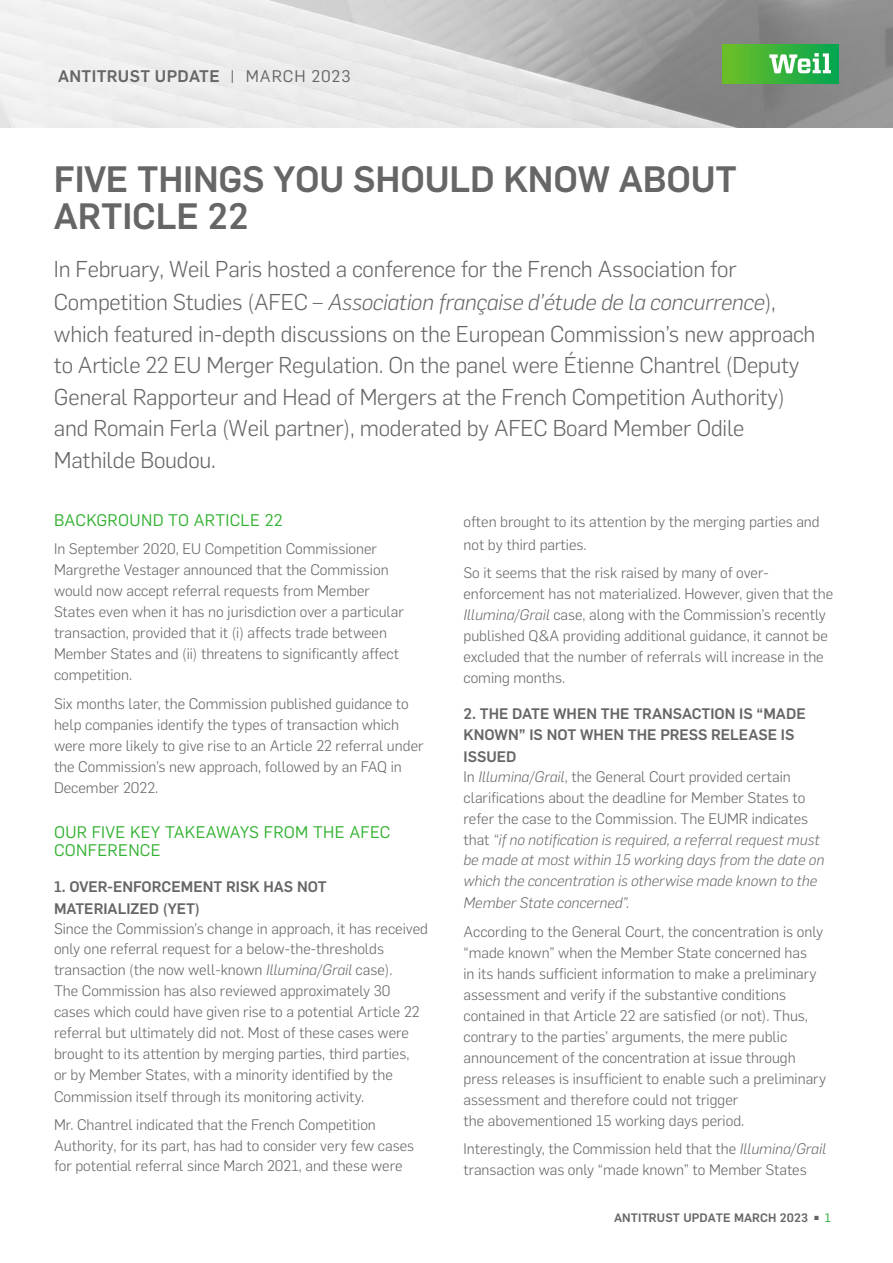
<style>
.page{position:relative;width:893px;height:1263px;background:#fff}
.page>*{position:absolute;margin:0;border:0;box-sizing:border-box;transform-origin:0 0}
.t1{font:500 36px/37.5px "Flama";letter-spacing:-.005em;color:#666}
.t2{font:300 22.5px/31.8px "Flama";letter-spacing:-.01em;color:#666}
.t3{font:16.5px/18px "Flama";letter-spacing:.02em;color:#34b233}
.t4{font:500 16.5px "Flama";letter-spacing:.02em;color:#666}
.t5{font:300 15px/21px "Flama";color:#666}
.t6{font:italic 300 15px/21px "Flama";color:#666}
.t7{font:500 15px/21.5px "Flama";color:#666}
.t8{font:500 12px "Flama";letter-spacing:.01em;color:#666}
.s1{font-weight:400}
.s2{font-style:italic}
.s3{font-style:normal}
.s4{font-family:"Flama Basic";font-weight:400;font-size:7.5px}
.s5{font-family:"Flama Basic";font-weight:400;color:#39b54a}
</style>
<div class="page">
<img style="left:0;top:0;width:893px;height:127px">
<div style="left:722px;top:45px;width:117px;height:38px;background:linear-gradient(to right,#6ebf25,#07a755)"></div>
<svg style="left:769px;top:53px;width:62px;height:20px"></svg>
<p class="t4" style="left:58px;top:64px;width:294px">ANTITRUST UPDATE <span class="s1">| MARCH 2023</span></p>
<h1 class="t1" style="left:54px;top:158px;width:685px">FIVE THINGS YOU SHOULD KNOW ABOUT<br>ARTICLE 22</h1>
<p class="t2" style="left:54px;top:252px;width:763px">In February, Weil Paris hosted a conference for the French Association for Competition Studies (AFEC – <span class="s2">Association française d’étude de la concurrence</span>), which featured in-depth discussions on the European Commission’s new approach to Article 22 EU Merger Regulation. On the panel were Étienne Chantrel (Deputy General Rapporteur and Head of Mergers at the French Competition Authority) and Romain Ferla (Weil partner), moderated by AFEC Board Member Odile Mathilde Boudou.</p>
<p class="t3" style="left:54px;top:510px;width:230px">BACKGROUND TO ARTICLE 22</p>
<p class="t5" style="left:54px;top:537px;width:351px">In September 2020, EU Competition Commissioner Margrethe Vestager announced that the Commission would now accept referral requests from Member States even when it has no jurisdiction over a particular transaction, provided that it (i) affects trade between Member States and (ii) threatens to significantly affect competition.</p>
<p class="t5" style="left:54px;top:692px;width:371px">Six months later, the Commission published guidance to help companies identify the types of transaction which were more likely to give rise to an Article 22 referral under the Commission’s new approach, followed by an FAQ in December 2022.</p>
<p class="t3" style="left:54px;top:822px;width:338px">OUR FIVE KEY TAKEAWAYS FROM THE AFEC<br>CONFERENCE</p>
<p class="t7" style="left:54px;top:874px;width:274px;line-height:21.9px">1. OVER-ENFORCEMENT RISK HAS NOT<br>MATERIALIZED (YET)</p>
<p class="t5" style="left:54px;top:917px;width:375px">Since the Commission’s change in approach, it has received only one referral request for a below-the-thresholds transaction (the now well-known <span class="s2">Illumina/Grail</span> case).<br>The Commission has also reviewed approximately 30 cases which could have given rise to a potential Article 22 referral but ultimately did not. Most of these cases were brought to its attention by merging parties, third parties,<br>or by Member States, with a minority identified by the Commission itself through its monitoring activity.</p>
<p class="t5" style="left:54px;top:1114px;width:362px;line-height:20.4px">Mr. Chantrel indicated that the French Competition<br>Authority, for its part, has had to consider very few cases for potential referral since March 2021, and these were</p>
<p class="t5" style="left:463px;top:510px;width:358px;line-height:22.2px">often brought to its attention by the merging parties and not by third parties.</p>
<p class="t5" style="left:463px;top:561px;width:371px">So it seems that the risk raised by many of over&shy;enforcement has not materialized. However, given that the <span class="s2">Illumina/Grail</span> case, along with the Commission’s recently published Q&amp;A providing additional guidance, it cannot be excluded that the number of referrals will increase in the coming months.</p>
<p class="t7" style="left:463px;top:702px;width:344px">2. THE DATE WHEN THE TRANSACTION IS “MADE<br>KNOWN” IS NOT WHEN THE PRESS RELEASE IS<br>ISSUED</p>
<p class="t6" style="left:463px;top:765px;width:362px"><span class="s3">In</span> Illumina/Grail<span class="s3">, the General Court provided certain clarifications about the deadline for Member States to refer the case to the Commission. The EUMR indicates that</span> “if no notification is required, a referral request must be made at most within 15 working days from the date on which the concentration is otherwise made known to the Member State concerned”.</p>
<p class="t5" style="left:463px;top:920px;width:364px">According to the General Court, the concentration is only “made known” when the Member State concerned has<br>in its hands sufficient information to make a preliminary assessment and verify if the substantive conditions contained in that Article 22 are satisfied (or not). Thus, contrary to the parties’ arguments, the mere public announcement of the concentration at issue through press releases is insufficient to enable such a preliminary assessment and therefore could not trigger<br>the abovementioned 15 working days period.</p>
<p class="t5" style="left:463px;top:1137px;width:364px">Interestingly, the Commission held that the <span class="s2">Illumina/Grail </span>transaction was only “made known” to Member States</p>
<p class="t8" style="left:614px;top:1209px;width:218px">ANTITRUST UPDATE MARCH 2023 <span class="s4">▪</span> <span class="s5">1</span></p>
</div>
